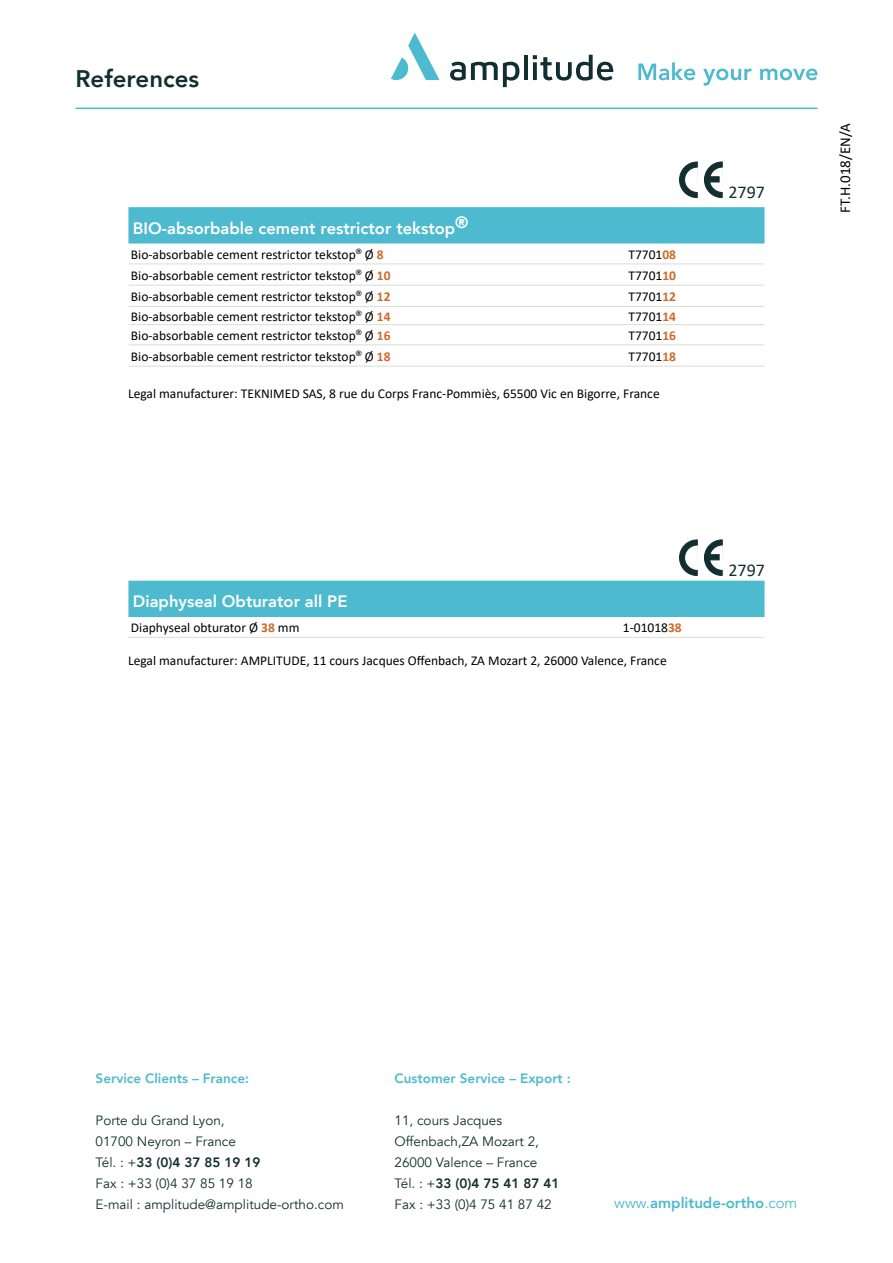
<style>
.page{position:relative;width:893px;height:1263px;background:#fff}
.page>*{position:absolute;margin:0;border:0;box-sizing:border-box;transform-origin:0 0}
.t1{font:800 24px "Avenir";color:#112e30}
.t2{font:18px "Calibri";color:#122e30}
.t3{font:800 16.5px "Avenir";color:#fff}
.t4{font:800 15px "Avenir";color:#4dbacf}
.t5{font:15px "Calibri";color:#000}
.t6{font:13.5px "Calibri";color:#000}
.t7{font:13.5px/21px "Avenir";color:#122e30}
.t8{font:800 13.5px "Avenir";color:#4dbacf}
.s1{font-weight:700;color:#cc6b2b}
.s2{font-weight:800}
.s3{font-weight:400}
</style>
<div class="page">
<hr style="left:76px;top:108px;width:741px;height:1px;background:#4dbacf">
<svg style="left:638px;top:62px;width:57px;height:18px"></svg>
<svg style="left:703px;top:69px;width:48px;height:17px"></svg>
<svg style="left:760px;top:69px;width:57px;height:11px"></svg>
<svg style="left:391px;top:33px;width:49px;height:48px"></svg>
<svg style="left:450px;top:62px;width:69px;height:25px"></svg>
<hr style="left:524px;top:55px;width:4px;height:25px;background:#122e30">
<svg style="left:533px;top:55px;width:80px;height:26px"></svg>
<svg style="left:679px;top:161px;width:19px;height:37px"></svg>
<svg style="left:704px;top:161px;width:19px;height:37px"></svg>
<div style="left:705px;top:176px;width:14px;height:6px;background:#122e30;border:1px solid #122e30"></div>
<div style="left:128px;top:207px;width:636px;height:36px;background:#4dbacf"></div>
<hr style="left:129px;top:263px;width:411px;height:1px;background:#d8ddd4">
<hr style="left:540px;top:263px;width:224px;height:1px;background:#d8ddd4">
<hr style="left:129px;top:285px;width:411px;height:1px;background:#d8ddd4">
<hr style="left:540px;top:285px;width:224px;height:1px;background:#d8ddd4">
<hr style="left:129px;top:306px;width:411px;height:1px;background:#d8ddd4">
<hr style="left:540px;top:306px;width:224px;height:1px;background:#d8ddd4">
<hr style="left:129px;top:324px;width:411px;height:1px;background:#d8ddd4">
<hr style="left:540px;top:324px;width:224px;height:1px;background:#d8ddd4">
<hr style="left:129px;top:344px;width:411px;height:1px;background:#d8ddd4">
<hr style="left:540px;top:344px;width:224px;height:1px;background:#d8ddd4">
<hr style="left:128px;top:366px;width:412px;height:1px;background:#d8ddd4">
<hr style="left:540px;top:366px;width:225px;height:1px;background:#d8ddd4">
<div style="left:131px;top:215px;width:379px;height:21px;background:#4dbacf"></div>
<svg style="left:128px;top:539px;width:636px;height:78px"></svg>
<hr style="left:128px;top:637px;width:412px;height:1px;background:#d8ddd4">
<hr style="left:540px;top:637px;width:225px;height:1px;background:#d8ddd4">
<div style="left:131px;top:588px;width:379px;height:21px;background:#4dbacf"></div>
<h1 class="t1" style="left:76px;top:60px;width:125px">References</h1>
<p class="t3" style="left:133px;top:215px;width:337px">BIO-absorbable cement restrictor tekstop®</p>
<p class="t6" style="left:131px;top:245px;width:254px">Bio-absorbable cement restrictor tekstop<sup>®</sup> Ø <span class="s1">8</span></p>
<p class="t6" style="left:628px;top:245px;width:49px">T7701<span class="s1">08</span></p>
<p class="t6" style="left:131px;top:266px;width:261px">Bio-absorbable cement restrictor tekstop<sup>®</sup> Ø <span class="s1">10</span></p>
<p class="t6" style="left:628px;top:266px;width:49px">T7701<span class="s1">10</span></p>
<p class="t6" style="left:131px;top:287px;width:261px">Bio-absorbable cement restrictor tekstop<sup>®</sup> Ø <span class="s1">12</span></p>
<p class="t6" style="left:628px;top:287px;width:49px">T7701<span class="s1">12</span></p>
<p class="t6" style="left:131px;top:307px;width:261px">Bio-absorbable cement restrictor tekstop<sup>®</sup> Ø <span class="s1">14</span></p>
<p class="t6" style="left:628px;top:307px;width:49px">T7701<span class="s1">14</span></p>
<p class="t6" style="left:131px;top:326px;width:261px">Bio-absorbable cement restrictor tekstop<sup>®</sup> Ø <span class="s1">16</span></p>
<p class="t6" style="left:628px;top:326px;width:49px">T7701<span class="s1">16</span></p>
<p class="t6" style="left:131px;top:347px;width:261px">Bio-absorbable cement restrictor tekstop<sup>®</sup> Ø <span class="s1">18</span></p>
<p class="t6" style="left:628px;top:347px;width:49px">T7701<span class="s1">18</span></p>
<p class="t6" style="left:128px;top:384px;width:533px">Legal manufacturer: TEKNIMED SAS, 8 rue du Corps Franc-Pommiès, 65500 Vic en Bigorre, France</p>
<h2 class="t2" style="left:728px;top:179px;width:38px">2797</h2>
<p class="t3" style="left:133px;top:588px;width:216px">Diaphyseal Obturator all PE</p>
<p class="t6" style="left:131px;top:618px;width:170px">Diaphyseal obturator Ø <span class="s1">38</span> mm</p>
<p class="t6" style="left:623px;top:618px;width:60px">1-01018<span class="s1">38</span></p>
<p class="t6" style="left:128px;top:651px;width:540px">Legal manufacturer: AMPLITUDE, 11 cours Jacques Offenbach, ZA Mozart 2, 26000 Valence, France</p>
<h2 class="t2" style="left:728px;top:557px;width:38px">2797</h2>
<p class="t5" style="left:835px;top:213px;width:91px;rotate:-90deg">FT.H.018/EN/A</p>
<p class="t8" style="left:96px;top:1068px;width:155px">Service Clients – France:</p>
<p class="t7" style="left:96px;top:1110px;width:250px">Porte du Grand Lyon,<br>01700 Neyron – France<br>Tél. : +<span class="s2">33 (0)4 37 85 19 19<br></span>Fax : +33 (0)4 37 85 19 18<br>E-mail : amplitude@amplitude-ortho.com</p>
<p class="t8" style="left:395px;top:1068px;width:178px">Customer Service – Export :</p>
<p class="t7" style="left:395px;top:1110px;width:166px">11, cours Jacques<br>Offenbach,ZA Mozart 2,<br>26000 Valence – France<br>Tél. : +<span class="s2">33 (0)4 75 41 87 41<br></span>Fax : +33 (0)4 75 41 87 42</p>
<p class="t4" style="left:614px;top:1191px;width:185px"><span class="s3">www.</span>amplitude-ortho<span class="s3">.com</span></p>
</div>
